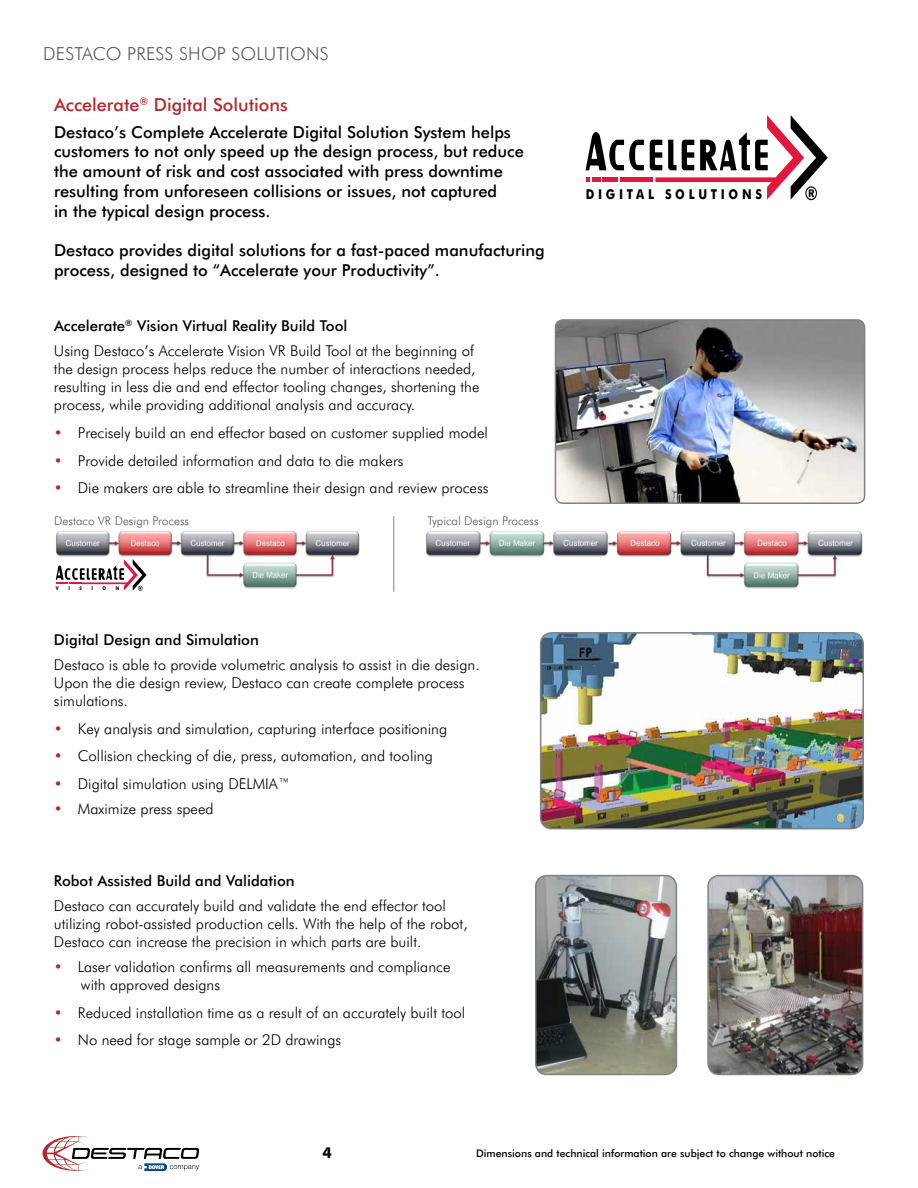
<style>
.page{position:relative;width:918px;height:1188px;background:#fff}
.page>*{position:absolute;margin:0;border:0;box-sizing:border-box;transform-origin:0 0}
.t1{font:500 18px "Futura BT";color:#b2292e}
.t2{font:300 18px "Futura BT";letter-spacing:.01em;color:#58595b}
.t3{font:500 16.5px/19.8px "Futura BT";color:#000}
.t4{font:300 15px/18px "Futura BT";color:#000}
.t5{font:500 15px "Futura BT";color:#000}
.t6{font:700 15px "Futura BT";color:#000}
.t7{font:700 13.65px "Futura BT";letter-spacing:.325em;color:#000;scale:.83 1}
.t8{font:300 12px "Futura BT";color:#58595b}
.t9{font:500 10.5px "Futura BT";color:#000}
.t10{font:700 5.1px "Futura BT";color:#000;scale:.83 1}
.s1{font-weight:500}
.s2{color:#b3282d}
</style>
<div class="page">
<img style="left:541px;top:633px;width:322px;height:196px">
<div style="left:540px;top:632px;width:324px;height:197px;border:2px solid #808285;border-radius:11px"></div>
<img style="left:536px;top:876px;width:140px;height:198px">
<div style="left:535px;top:875px;width:142px;height:200px;border:2px solid #808285;border-radius:11px"></div>
<img style="left:708px;top:876px;width:155px;height:198px">
<div style="left:707px;top:875px;width:156px;height:200px;border:2px solid #808285;border-radius:11px"></div>
<svg style="left:586px;top:132px;width:58px;height:38px"></svg>
<div style="left:603px;top:177px;width:15px;height:5px;background:#e3173e"></div>
<div style="left:592px;top:177px;width:8px;height:5px;background:#e3173e"></div>
<svg style="left:586px;top:177px;width:4px;height:5px"></svg>
<div style="left:621px;top:177px;width:32px;height:5px;background:#e3173e"></div>
<svg style="left:650px;top:115px;width:178px;height:85px"></svg>
<hr style="left:393px;top:516px;width:1px;height:76px;background:#a7a9ac">
<img style="left:426px;top:531px;width:437px;height:58px">
<img style="left:55px;top:531px;width:305px;height:58px">
<svg style="left:56px;top:559px;width:91px;height:32px"></svg>
<img style="left:555px;top:320px;width:310px;height:183px">
<div style="left:555px;top:319px;width:310px;height:185px;border:2px solid #808285;border-radius:8px"></div>
<svg style="left:43px;top:1136px;width:156px;height:35px"></svg>
<p class="t2" style="left:43px;top:42px;width:287px">DESTACO PRESS SHOP SOLUTIONS</p>
<p class="t1" style="left:54px;top:94px;width:235px">Accelerate<sup>®</sup> Digital Solutions</p>
<p class="t3" style="left:54px;top:122px;width:471px">Destaco’s Complete Accelerate Digital Solution System helps customers to not only speed up the design process, but reduce the amount of risk and cost associated with press downtime resulting from unforeseen collisions or issues, not captured<br>in the typical design process.</p>
<p class="t3" style="left:54px;top:240px;width:492px">Destaco provides digital solutions for a fast-paced manufacturing process, designed to “Accelerate your Productivity”.</p>
<p class="t4" style="left:54px;top:314px;width:421px;line-height:24.8px"><span class="s1">Accelerate</span><sup>®</sup> <span class="s1">Vision Virtual Reality Build Tool<br></span>Using Destaco’s Accelerate Vision VR Build Tool at the beginning of</p>
<p class="t4" style="left:54px;top:360px;width:427px">the design process helps reduce the number of interactions needed, resulting in less die and end effector tooling changes, shortening the process, while providing additional analysis and accuracy.</p>
<p class="t4" style="left:54px;top:423px;width:435px"><span class="s2">•</span> Precisely build an end effector based on customer supplied model</p>
<p class="t4" style="left:54px;top:451px;width:351px"><span class="s2">•</span> Provide detailed information and data to die makers</p>
<p class="t4" style="left:54px;top:479px;width:436px"><span class="s2">•</span> Die makers are able to streamline their design and review process</p>
<p class="t8" style="left:54px;top:514px;width:136px">Destaco VR Design Process</p>
<p class="t10" style="left:56px;top:585px;width:5px">V</p>
<p class="t10" style="left:68px;top:585px;width:3px">I</p>
<p class="t10" style="left:80px;top:585px;width:4px">S</p>
<p class="t10" style="left:92px;top:585px;width:3px">I</p>
<p class="t10" style="left:103px;top:585px;width:6px">O</p>
<p class="t10" style="left:116px;top:585px;width:6px">N</p>
<p class="t8" style="left:428px;top:514px;width:113px">Typical Design Process</p>
<p class="t5" style="left:54px;top:631px;width:206px">Digital Design and Simulation</p>
<p class="t4" style="left:54px;top:655px;width:427px">Destaco is able to provide volumetric analysis to assist in die design.<br>Upon the die design review, Destaco can create complete process simulations.</p>
<p class="t4" style="left:54px;top:719px;width:395px"><span class="s2">•</span> Key analysis and simulation, capturing interface positioning</p>
<p class="t4" style="left:54px;top:747px;width:380px"><span class="s2">•</span> Collision checking of die, press, automation, and tooling</p>
<p class="t4" style="left:54px;top:775px;width:238px"><span class="s2">•</span> Digital simulation using DELMIA™</p>
<p class="t4" style="left:54px;top:799px;width:161px"><span class="s2">•</span> Maximize press speed</p>
<p class="t5" style="left:54px;top:872px;width:242px">Robot Assisted Build and Validation</p>
<p class="t4" style="left:54px;top:897px;width:415px">Destaco can accurately build and validate the end effector tool utilizing robot-assisted production cells. With the help of the robot,<br>Destaco can increase the precision in which parts are built.</p>
<p class="t4" style="left:81px;top:957px;width:371px;text-indent:-27px"><span class="s2">•</span> Laser validation confirms all measurements and compliance with approved designs</p>
<p class="t4" style="left:54px;top:1003px;width:413px"><span class="s2">•</span> Reduced installation time as a result of an accurately built tool</p>
<p class="t4" style="left:54px;top:1031px;width:289px"><span class="s2">•</span> No need for stage sample or 2D drawings</p>
<p class="t7" style="left:586px;top:185px;width:214px">DIGITAL SOLUTIONS</p>
<p class="t6" style="left:322px;top:1144px;width:11px">4</p>
<p class="t9" style="left:476px;top:1147px;width:361px">Dimensions and technical information are subject to change without notice</p>
</div>
